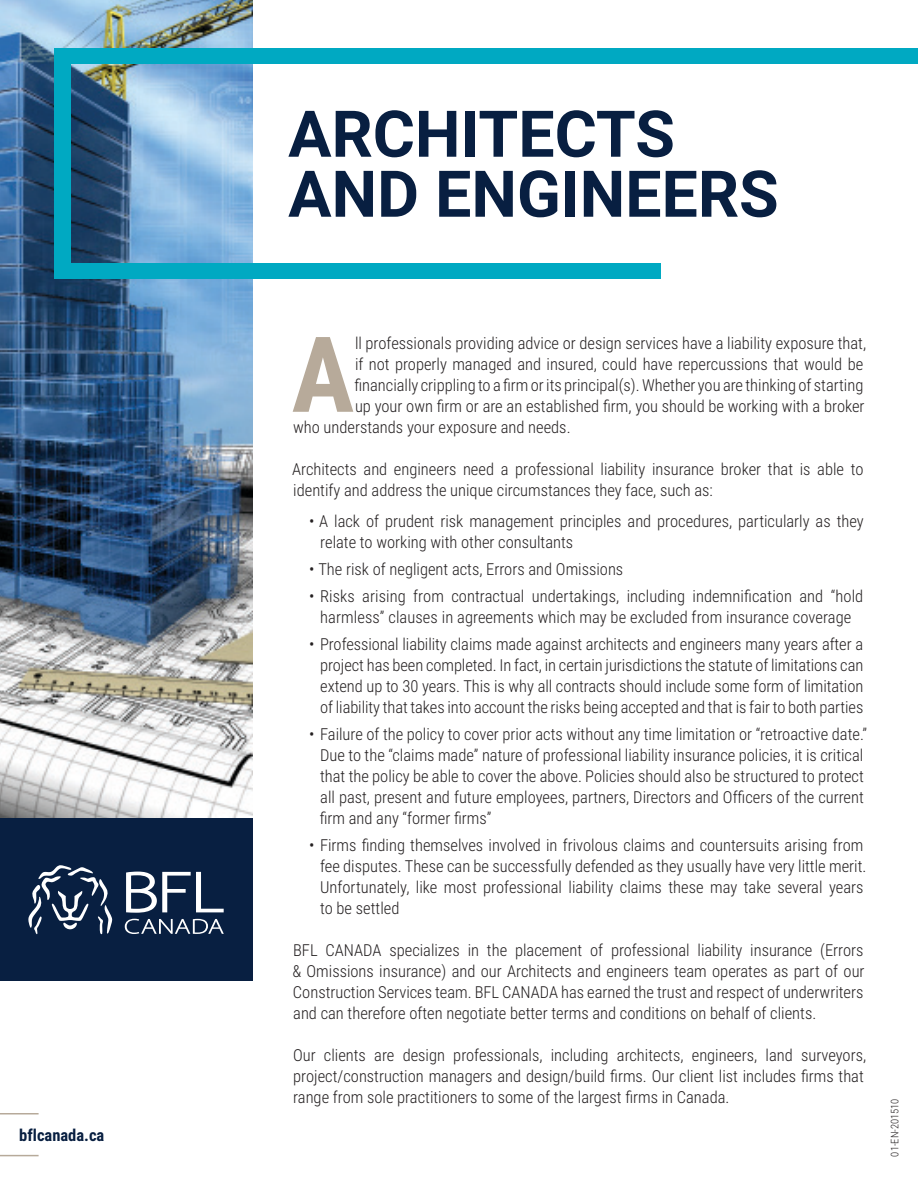
<style>
.page{position:relative;width:918px;height:1188px;background:#fff}
.page>*{position:absolute;margin:0;border:0;box-sizing:border-box;transform-origin:0 0}
.P1{font:700 105.15px "Roboto Condensed";color:#b7aa9a}
.t1{font:700 64.5px/60px "Roboto";color:#081f41}
.P2{font:300 16.5px/21px "Roboto Condensed";color:#231f20}
.P1-2{font:300 16.5px "Roboto Condensed";color:#231f20}
.t2{font:700 16.5px "Roboto Condensed";color:#081f41}
.t3{font:300 10.5px "Roboto Condensed";color:#231f20}
</style>
<div class="page">
<img style="left:0;top:0;width:252px;height:818px">
<hr style="left:0;top:1113px;width:39px;height:1px;background:#b7aa9a">
<hr style="left:0;top:1155px;width:39px;height:1px;background:#b7aa9a">
<div style="left:0;top:818px;width:252px;height:163px;background:#081f41"></div>
<svg style="left:126px;top:872px;width:98px;height:41px"></svg>
<svg style="left:125px;top:919px;width:99px;height:15px"></svg>
<svg style="left:28px;top:865px;width:84px;height:69px"></svg>
<div style="left:54px;top:49px;width:864px;height:15px;background:#00a9c2"></div>
<div style="left:54px;top:53px;width:17px;height:225px;background:#00a9c2"></div>
<div style="left:62px;top:263px;width:599px;height:15px;background:#00a9c2"></div>
<p class="t2" style="left:19px;top:1123px;width:87px">bflcanada.ca</p>
<h1 class="t1" style="left:288px;top:101px;width:492px">ARCHITECTS<br>AND ENGINEERS</h1>
<p class="P1" style="left:292px;top:301px;width:64px">A</p>
<p class="P1-2" style="left:355px;top:331px;width:513px">ll professionals providing advice or design services have a liability exposure that,</p>
<p class="P1-2" style="left:355px;top:352px;width:510px">if not properly managed and insured, could have repercussions that would be</p>
<p class="P1-2" style="left:354px;top:373px;width:510px">financially crippling to a firm or its principal(s). Whether you are thinking of starting</p>
<p class="P1-2" style="left:355px;top:394px;width:511px">up your own firm or are an established firm, you should be working with a broker</p>
<p class="P1-2" style="left:293px;top:415px;width:279px">who understands your exposure and needs.</p>
<p class="P2" style="left:292px;top:458px;width:573px">Architects and engineers need a professional liability insurance broker that is able to identify and address the unique circumstances they face, such as:</p>
<p class="P2" style="left:320px;top:510px;width:545px;text-indent:-11px">• A lack of prudent risk management principles and procedures, particularly as they relate to working with other consultants</p>
<p class="P2" style="left:309px;top:558px;width:316px">• The risk of negligent acts, Errors and Omissions</p>
<p class="P2" style="left:309px;top:585px;width:556px;text-align:center">• Risks arising from contractual undertakings, including indemnification and “hold harmless” clauses in agreements which may be excluded from insurance coverage</p>
<p class="P2" style="left:320px;top:633px;width:545px;text-align:justify;text-indent:-11px">• Professional liability claims made against architects and engineers many years after a project has been completed. In fact, in certain jurisdictions the statute of limitations can extend up to 30 years. This is why all contracts should include some form of limitation of liability that takes into account the risks being accepted and that is fair to both parties</p>
<p class="P2" style="left:320px;top:723px;width:549px;text-indent:-11px">• Failure of the policy to cover prior acts without any time limitation or “retroactive date.” Due to the “claims made” nature of professional liability insurance policies, it is critical that the policy be able to cover the above. Policies should also be structured to protect all past, present and future employees, partners, Directors and Officers of the current firm and any “former firms”</p>
<p class="P2" style="left:320px;top:834px;width:548px;text-indent:-11px">• Firms finding themselves involved in frivolous claims and countersuits arising from fee disputes. These can be successfully defended as they usually have very little merit.<br>Unfortunately, like most professional liability claims these may take several years to be settled</p>
<p class="P2" style="left:292px;top:939px;width:574px;text-align:justify">BFL CANADA specializes in the placement of professional liability insurance (Errors &amp; Omissions insurance) and our Architects and engineers team operates as part of our Construction Services team. BFL CANADA has earned the trust and respect of underwriters and can therefore often negotiate better terms and conditions on behalf of clients.</p>
<p class="P2" style="left:293px;top:1044px;width:575px">Our clients are design professionals, including architects, engineers, land surveyors, project/construction managers and design/build firms. Our client list includes firms that range from sole practitioners to some of the largest firms in Canada.</p>
<p class="t3" style="left:887px;top:1156px;width:59px;rotate:-90deg">01-EN-201510</p>
</div>
